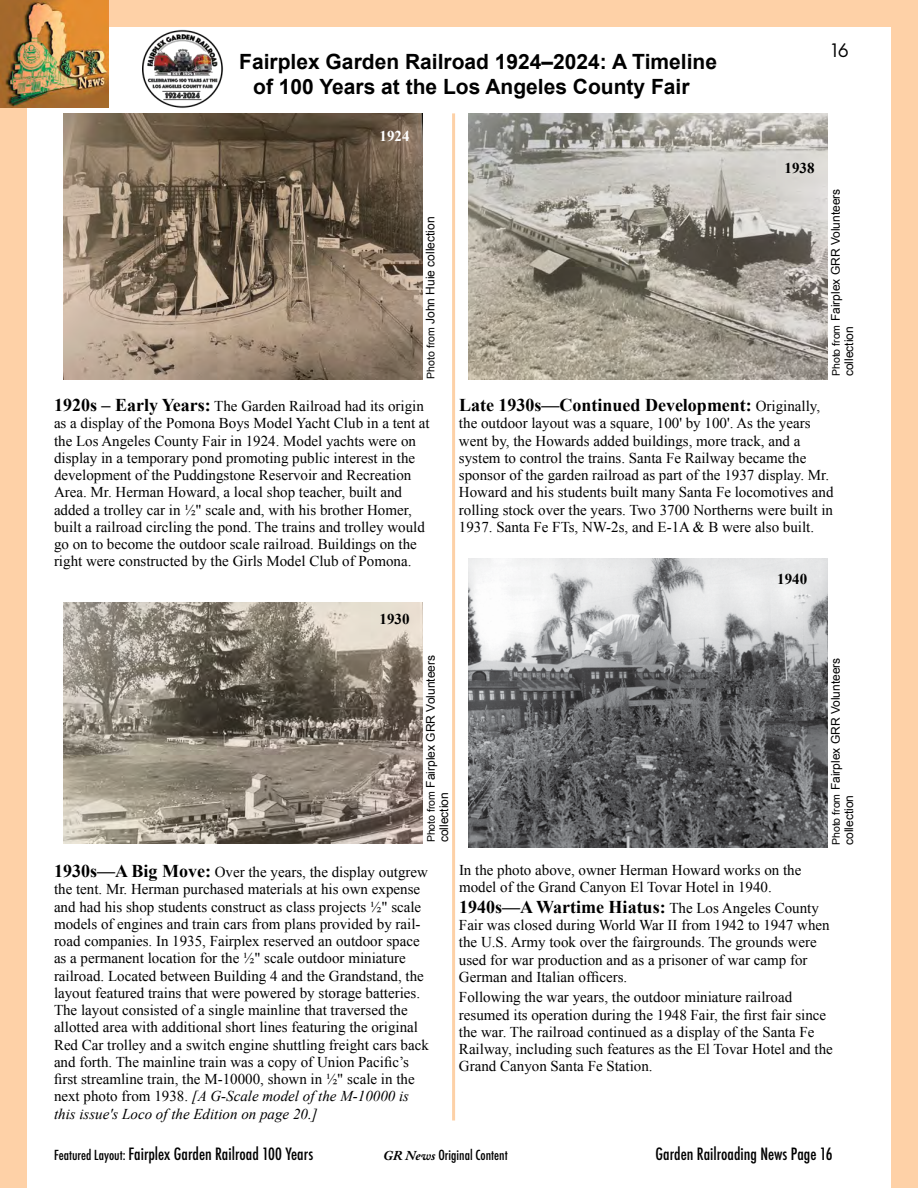
<style>
.page{position:relative;width:918px;height:1188px;background:#fff}
.page>*{position:absolute;margin:0;border:0;box-sizing:border-box;transform-origin:0 0}
.t1{font:700 21px/25.2px "Arial";color:#000}
.Fairplex_Caption{font:700 18px "Times New Roman";color:#000}
.t2{font:18px "Futura Now Text";color:#000}
.t3{font:500 condensed 16.5px "Futura";color:#000}
.Fairplex_Caption-2{font:15px/17.2px "Times New Roman";color:#000}
.Fairplex_Caption-3{font:700 15px "Times New Roman";color:#000}
.Fairplex_Caption-4{font:700 15px "Times New Roman";color:#fff}
.t4{font:500 condensed 13.5px "Futura";color:#000}
.SCVGRC_Caption{font:12px/13.5px "Arial";color:#000}
.s1{font-size:10.5px}
.s2{font-weight:700;font-size:18px}
.s3{font-weight:400;font-size:15px}
.s4{font-style:italic}
.s5{font-size:13.5px}
.s6{font-family:"Adobe Caslon Pro";font-weight:700;font-style:italic;font-stretch:normal}
</style>
<div class="page">
<div style="left:0;top:0;width:27px;height:1188px;background:#fed1a7"></div>
<div style="left:891px;top:0;width:27px;height:1188px;background:#fed1a7"></div>
<div style="left:27px;top:0;width:891px;height:27px;background:#fed1a7"></div>
<img style="left:64px;top:603px;width:359px;height:241px">
<img style="left:469px;top:114px;width:359px;height:265px">
<img style="left:64px;top:114px;width:359px;height:265px">
<img style="left:469px;top:559px;width:359px;height:289px">
<img style="left:0;top:0;width:108px;height:108px">
<hr style="left:452px;top:113px;width:3px;height:1008px;background:#fdd1a7">
<img style="left:143px;top:29px;width:80px;height:79px">
<p class="t1" style="left:253px;top:50px;width:465px;text-indent:-14px">Fairplex Garden Railroad 1924–2024: A Timeline of 100 Years at the Los Angeles County Fair</p>
<p class="Fairplex_Caption-4" style="left:380px;top:125px;width:31px">1924</p>
<p class="SCVGRC_Caption" style="left:424px;top:379px;width:164px;rotate:-90deg"><span class="s1">Photo from</span> John Huie collection</p>
<p class="t2" style="left:832px;top:36px;width:19px">16</p>
<p class="Fairplex_Caption-3" style="left:785px;top:157px;width:31px">1938</p>
<p class="SCVGRC_Caption" style="left:829px;top:376px;width:189px;rotate:-90deg"><span class="s1">Photo from</span> Fairplex GRR Volunteers collection</p>
<p class="Fairplex_Caption-2" style="left:54px;top:397px;width:377px"><span class="s2">1920s – Early Years:</span> The Garden Railroad had its origin as a display of the Pomona Boys Model Yacht Club in a tent at the Los Angeles County Fair in 1924. Model yachts were on display in a temporary pond promoting public interest in the development of the Puddingstone Reservoir and Recreation Area. Mr. Herman Howard, a local shop teacher, built and added a trolley car in ½" scale and, with his brother Homer, built a railroad circling the pond. The trains and trolley would go on to become the outdoor scale railroad. Buildings on the right were constructed by the Girls Model Club of Pomona.</p>
<p class="Fairplex_Caption-3" style="left:380px;top:608px;width:31px">1930</p>
<p class="Fairplex_Caption" style="left:459px;top:393px;width:363px">Late 1930s—Continued Development: <span class="s3">Originally,</span></p>
<p class="Fairplex_Caption-2" style="left:459px;top:415px;width:376px">the outdoor layout was a square, 100' by 100'. As the years went by, the Howards added buildings, more track, and a system to control the trains. Santa Fe Railway became the sponsor of the garden railroad as part of the 1937 display. Mr.<br>Howard and his students built many Santa Fe locomotives and rolling stock over the years. Two 3700 Northerns were built in 1937. Santa Fe FTs, NW-2s, and E-1A &amp; B were also built.</p>
<p class="Fairplex_Caption-3" style="left:777px;top:569px;width:31px">1940</p>
<p class="SCVGRC_Caption" style="left:424px;top:842px;width:189px;rotate:-90deg"><span class="s1">Photo from</span> Fairplex GRR Volunteers collection</p>
<p class="Fairplex_Caption-2" style="left:54px;top:863px;width:376px"><span class="s2">1930s—A Big Move:</span> Over the years, the display outgrew the tent. Mr. Herman purchased materials at his own expense and had his shop students construct as class projects ½" scale models of engines and train cars from plans provided by rail&shy;road companies. In 1935, Fairplex reserved an outdoor space as a permanent location for the ½" scale outdoor miniature railroad. Located between Building 4 and the Grandstand, the layout featured trains that were powered by storage batteries.<br>The layout consisted of a single mainline that traversed the allotted area with additional short lines featuring the original Red Car trolley and a switch engine shuttling freight cars back and forth. The mainline train was a copy of Union Pacific’s first streamline train, the M-10000, shown in ½" scale in the next photo from 1938. <span class="s4">[A G-Scale model of the M-10000 is this issue's Loco of the Edition on page 20.]</span></p>
<p class="SCVGRC_Caption" style="left:829px;top:845px;width:189px;rotate:-90deg"><span class="s1">Photo from</span> Fairplex GRR Volunteers collection</p>
<p class="Fairplex_Caption-2" style="left:459px;top:861px;width:344px">In the photo above, owner Herman Howard works on the model of the Grand Canyon El Tovar Hotel in 1940.</p>
<p class="Fairplex_Caption" style="left:459px;top:894px;width:361px">1940s—A Wartime Hiatus: <span class="s3">The Los Angeles County</span></p>
<p class="Fairplex_Caption-2" style="left:459px;top:916px;width:372px">Fair was closed during World War II from 1942 to 1947 when the U.S. Army took over the fairgrounds. The grounds were used for war production and as a prisoner of war camp for German and Italian officers.</p>
<p class="Fairplex_Caption-2" style="left:459px;top:989px;width:375px">Following the war years, the outdoor miniature railroad resumed its operation during the 1948 Fair, the first fair since the war. The railroad continued as a display of the Santa Fe Railway, including such features as the El Tovar Hotel and the Grand Canyon Santa Fe Station.</p>
<p class="t3" style="left:54px;top:1144px;width:261px"><span class="s5">Featured Layout:</span> Fairplex Garden Railroad 100 Years</p>
<p class="t4" style="left:383px;top:1147px;width:126px"><span class="s6">GR News</span> Original Content</p>
<p class="t3" style="left:656px;top:1144px;width:179px">Garden Railroading News Page 16</p>
</div>
